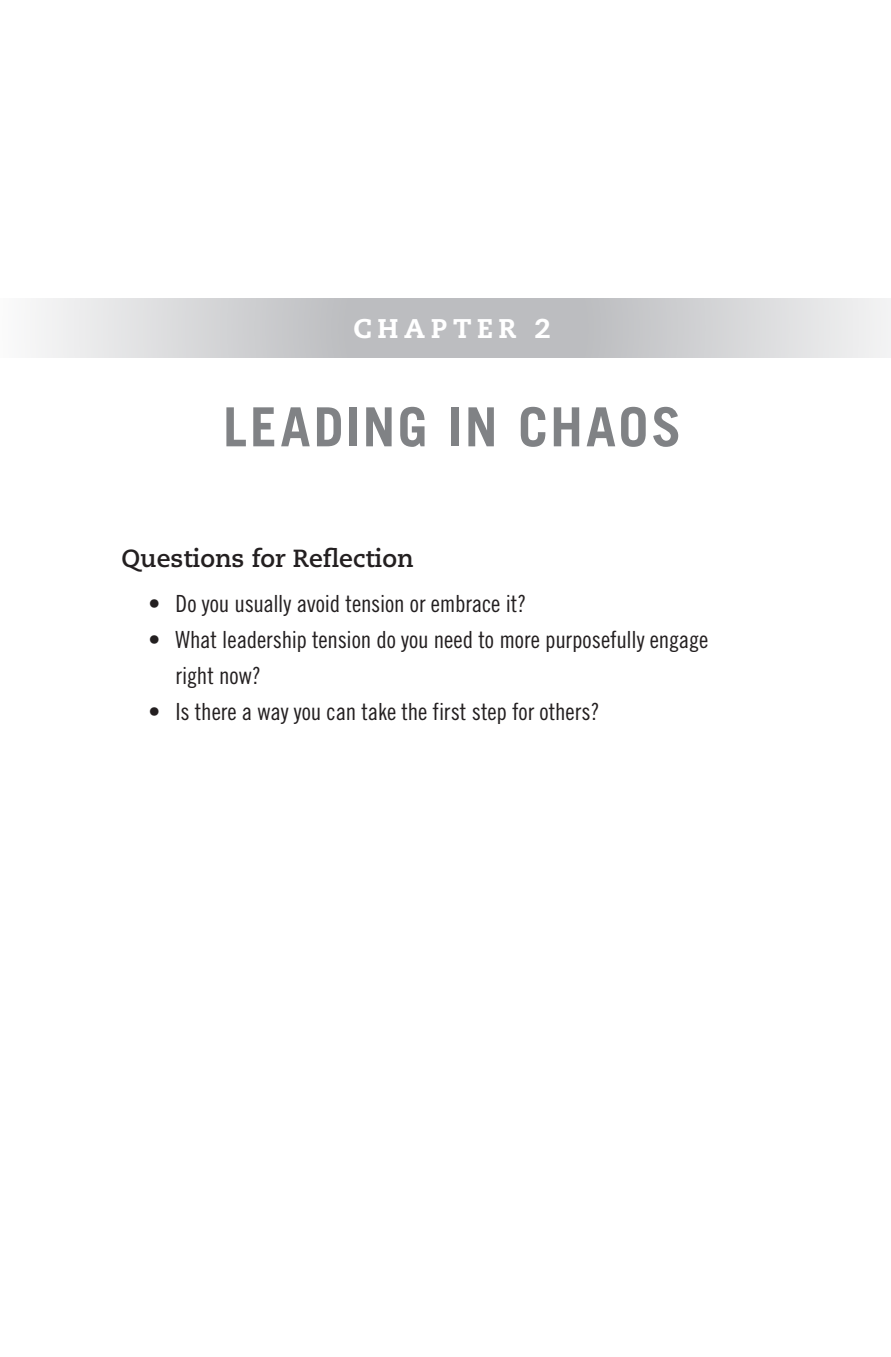
<style>
.page{position:relative;width:891px;height:1357px;background:#fff}
.page>*{position:absolute;margin:0;border:0;box-sizing:border-box;transform-origin:0 0}
.t1{font:700 54px "Trade Gothic";letter-spacing:.045em;color:#808285}
.t2{font:800 27px "Caecilia";letter-spacing:.21em;color:#fff}
.t3{font:700 24.75px "Caecilia";color:#231f20}
.t4{font:23.62px/36px "Trade Gothic Cond Eighteen";letter-spacing:-.005em;color:#231f20}
</style>
<div class="page">
<svg style="left:35px;top:298px;width:856px;height:60px;background:#d0d0d2"></svg>
<hr style="left:890px;top:609px;width:1px;height:59px;background:#bcbdc0">
<p class="t2" style="left:354px;top:312px;width:199px">CHAPTER 2</p>
<h1 class="t1" style="left:223px;top:394px;width:460px">LEADING IN CHAOS</h1>
<p class="t3" style="left:122px;top:543px;width:294px">Questions for Reflection</p>
<p class="t4" style="left:148px;top:585px;width:379px">• Do you usually avoid tension or embrace it?</p>
<p class="t4" style="left:176px;top:621px;width:534px;text-indent:-27px">• What leadership tension do you need to more purposefully engage right now?</p>
<p class="t4" style="left:148px;top:693px;width:453px">• Is there a way you can take the first step for others?</p>
</div>
